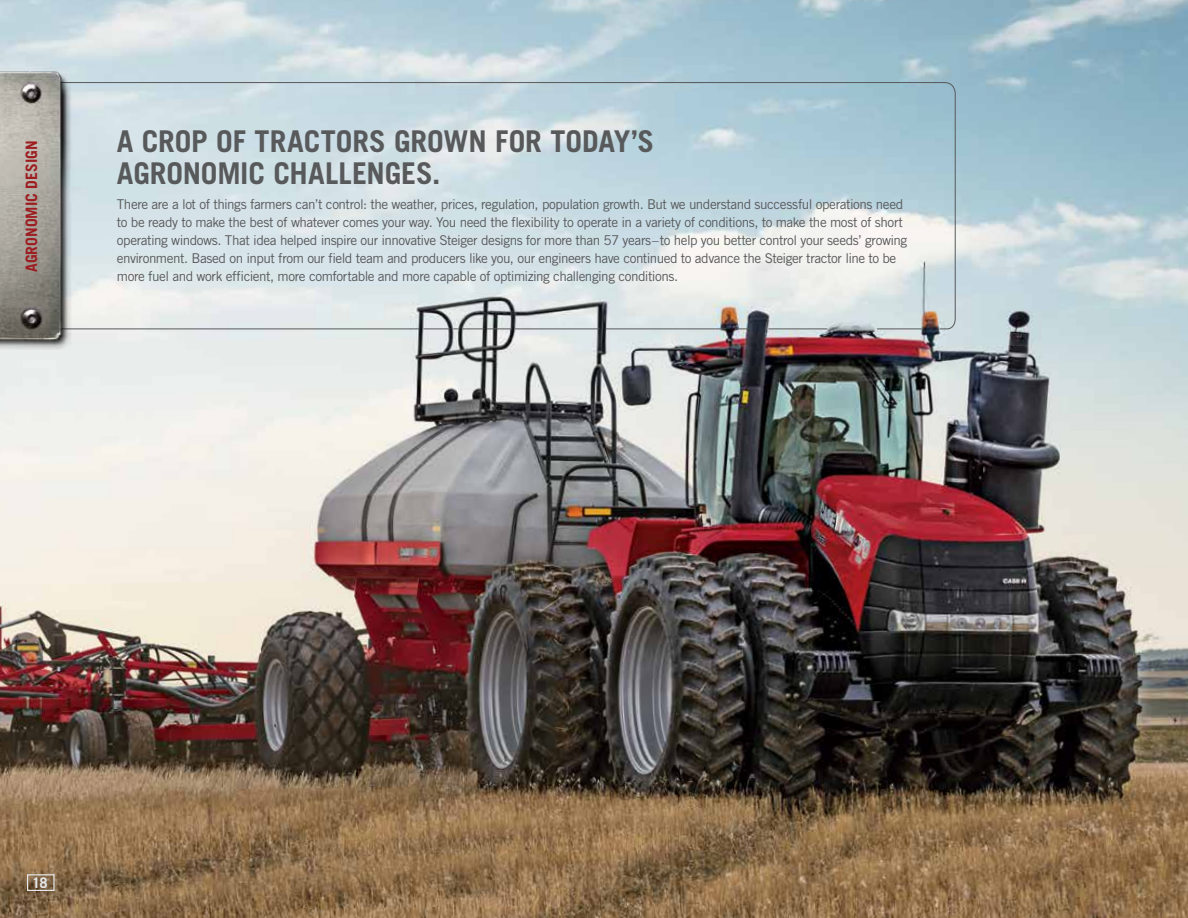
<style>
.page{position:relative;width:1188px;height:918px;background:#fff}
.page>*{position:absolute;margin:0;border:0;box-sizing:border-box;transform-origin:0 0}
.t1{font:700 30px/31.5px "Trade Gothic LT Std";letter-spacing:-.005em;color:#58595b}
.t2{font:700 15.75px "Trade Gothic LT Std";color:#9d1d21}
.t3{font:700 14.55px "Trade Gothic LT Std";color:#e6e7e8}
.t4{font:13.5px/18px "Trade Gothic LT Std";letter-spacing:-.035em;color:#58595b}
</style>
<div class="page">
<img style="left:0;top:0;width:1188px;height:918px">
<div style="left:27px;top:874px;width:28px;height:17px;border:1px solid #e6e7e8"></div>
<svg style="left:79px;top:82px;width:877px;height:248px;background:#cddce1"></svg>
<img style="left:0;top:66px;width:79px;height:295px">
<svg style="left:423px;top:329px;width:89px;height:1px"></svg>
<hr style="left:515px;top:329px;width:84px;height:1px;background:#58595b">
<hr style="left:606px;top:329px;width:120px;height:1px;background:#58595b">
<svg style="left:735px;top:329px;width:14px;height:1px"></svg>
<hr style="left:768px;top:329px;width:59px;height:1px;background:#58595b">
<hr style="left:877px;top:329px;width:45px;height:1px;background:#58595b">
<p class="t2" style="left:22px;top:272px;width:133px;rotate:-90deg">AGRONOMIC DESIGN</p>
<h1 class="t1" style="left:117px;top:126px;width:539px">A CROP OF TRACTORS GROWN FOR TODAY’S<br>AGRONOMIC CHALLENGES.</h1>
<p class="t4" style="left:117px;top:195px;width:792px">There are a lot of things farmers can’t control: the weather, prices, regulation, population growth. But we understand successful operations need to be ready to make the best of whatever comes your way. You need the flexibility to operate in a variety of conditions, to make the most of short operating windows. That idea helped inspire our innovative Steiger designs for more than 57 years–to help you better control your seeds’ growing environment. Based on input from our field team and producers like you, our engineers have continued to advance the Steiger tractor line to be more fuel and work efficient, more comfortable and more capable of optimizing challenging conditions.</p>
<p class="t3" style="left:32px;top:874px;width:17px">18</p>
</div>
